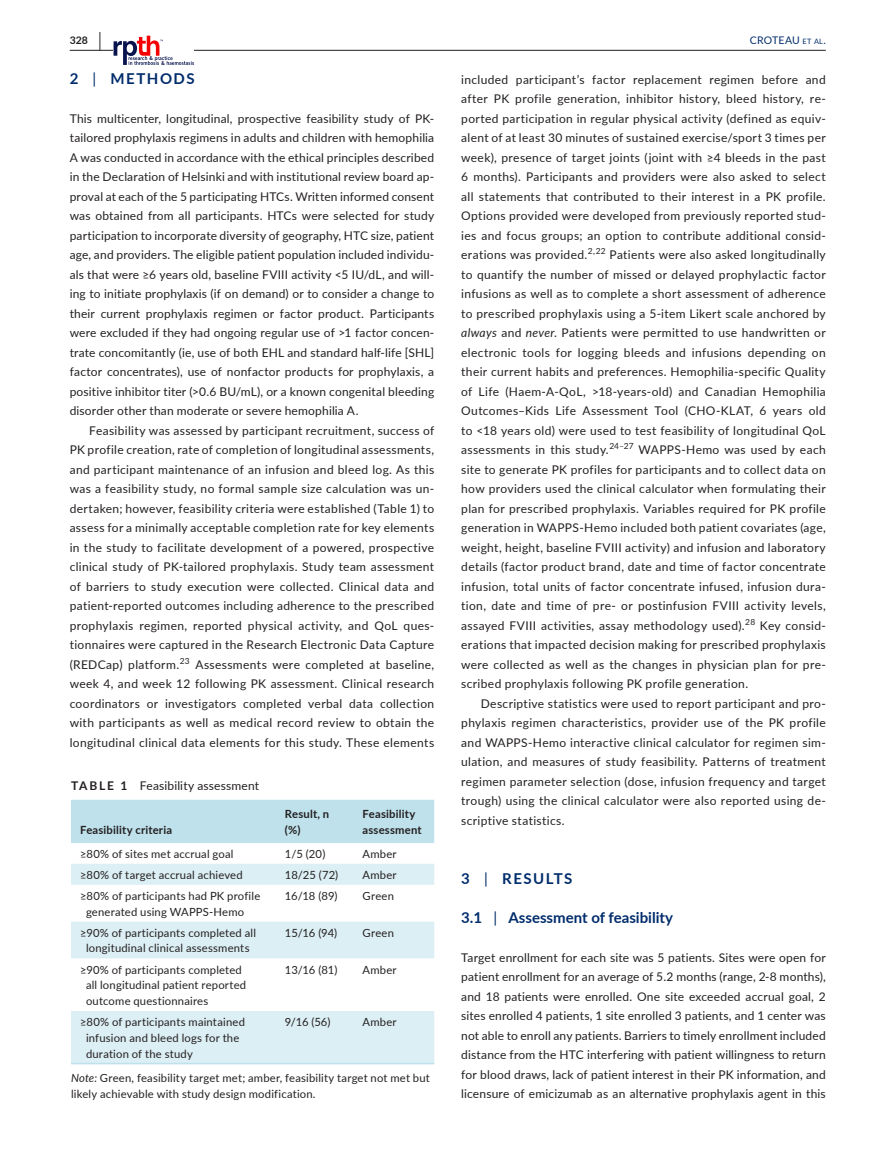
<style>
.page{position:relative;width:893px;height:1174px;background:#fff}
.page>*{position:absolute;margin:0;border:0;box-sizing:border-box;transform-origin:0 0}
.t1{font:700 15px "Lato";color:#002c6b}
.t2{font:700 15px "Lato";letter-spacing:.1em;color:#002c6b}
.t3{font:12px/19.5px "Lato";letter-spacing:.025em;color:#231f20;text-align:justify}
.t4{font:11.25px/15.8px "Lato";letter-spacing:.015em;color:#231f20}
.t5{font:700 11.25px/15.8px "Lato";letter-spacing:.015em;color:#231f20}
.t6{font:10.5px "Lato";letter-spacing:.01em;color:#002c6b}
.t7{font:700 10.5px "Lato";color:#231f20}
.t8{font:8.4px "Lato";letter-spacing:.025em;color:#231f20}
.s1{font-size:19.5px}
.s2{font-size:7.35px}
.s3{font-weight:400}
.s4{font-style:italic}
.s5{font-weight:700}
</style>
<div class="page">
<hr style="left:70px;top:50px;width:756px;height:1px;background:#231f20">
<svg style="left:114px;top:36px;width:80px;height:29px"></svg>
<div style="left:71px;top:799px;width:363px;height:44px;background:#bee1eb"></div>
<svg style="left:71px;top:864px;width:363px;height:198px;fill:#dceff4"></svg>
<hr style="left:71px;top:1062px;width:205px;height:2px;background:#bee1eb">
<hr style="left:276px;top:1062px;width:78px;height:2px;background:#bee1eb">
<hr style="left:354px;top:1062px;width:80px;height:2px;background:#bee1eb">
<p class="t7" style="left:70px;top:33px;width:33px">328 <span class="s1">|</span></p>
<p class="t6" style="left:750px;top:33px;width:77px">CROTEAU <span class="s2">et al</span>.</p>
<p class="t2" style="left:70px;top:67px;width:127px">2 <span class="s3">|</span> METHODS</p>
<p class="t3" style="left:70px;top:108px;width:366px">This multicenter, longitudinal, prospective feasibility study of PK&shy;tailored prophylaxis regimens in adults and children with hemophilia A was conducted in accordance with the ethical principles described in the Declaration of Helsinki and with institutional review board ap&shy;proval at each of the 5 participating HTCs. Written informed consent was obtained from all participants. HTCs were selected for study participation to incorporate diversity of geography, HTC size, patient age, and providers. The eligible patient population included individu&shy;als that were ≥6 years old, baseline FVIII activity &lt;5 IU/dL, and will&shy;ing to initiate prophylaxis (if on demand) or to consider a change to their current prophylaxis regimen or factor product. Participants were excluded if they had ongoing regular use of &gt;1 factor concen&shy;trate concomitantly (ie, use of both EHL and standard half-life [SHL] factor concentrates), use of nonfactor products for prophylaxis, a positive inhibitor titer (&gt;0.6 BU/mL), or a known congenital bleeding disorder other than moderate or severe hemophilia A.</p>
<p class="t3" style="left:70px;top:420px;width:366px;text-indent:20px">Feasibility was assessed by participant recruitment, success of PK profile creation, rate of completion of longitudinal assessments, and participant maintenance of an infusion and bleed log. As this was a feasibility study, no formal sample size calculation was un&shy;dertaken; however, feasibility criteria were established (Table 1) to assess for a minimally acceptable completion rate for key elements in the study to facilitate development of a powered, prospective clinical study of PK-tailored prophylaxis. Study team assessment of barriers to study execution were collected. Clinical data and patient-reported outcomes including adherence to the prescribed prophylaxis regimen, reported physical activity, and QoL ques&shy;tionnaires were captured in the Research Electronic Data Capture (REDCap) platform.</p>
<p class="t3" style="left:461px;top:69px;width:366px">included participant’s factor replacement regimen before and after PK profile generation, inhibitor history, bleed history, re&shy;ported participation in regular physical activity (defined as equiv&shy;alent of at least 30 minutes of sustained exercise/sport 3 times per week), presence of target joints (joint with ≥4 bleeds in the past 6 months). Participants and providers were also asked to select all statements that contributed to their interest in a PK profile.<br>Options provided were developed from previously reported stud&shy;ies and focus groups; an option to contribute additional consid&shy;erations was provided.</p>
<p class="t8" style="left:588px;top:245px;width:19px">2,22</p>
<p class="t3" style="left:461px;top:245px;width:366px;text-indent:148px">Patients were also asked longitudinally to quantify the number of missed or delayed prophylactic factor infusions as well as to complete a short assessment of adherence to prescribed prophylaxis using a 5-item Likert scale anchored by <span class="s4">always</span> and <span class="s4">never</span>. Patients were permitted to use handwritten or electronic tools for logging bleeds and infusions depending on their current habits and preferences. Hemophilia-specific Quality of Life (Haem-A-QoL, &gt;18-years-old) and Canadian Hemophilia Outcomes–Kids Life Assessment Tool (CHO-KLAT, 6 years old to &lt;18 years old) were used to test feasibility of longitudinal QoL assessments in this study.</p>
<p class="t8" style="left:609px;top:440px;width:26px">24‒27</p>
<p class="t3" style="left:461px;top:440px;width:366px;text-indent:177px">WAPPS-Hemo was used by each site to generate PK profiles for participants and to collect data on how providers used the clinical calculator when formulating their plan for prescribed prophylaxis. Variables required for PK profile generation in WAPPS-Hemo included both patient covariates (age, weight, height, baseline FVIII activity) and infusion and laboratory details (factor product brand, date and time of factor concentrate infusion, total units of factor concentrate infused, infusion dura&shy;tion, date and time of pre- or postinfusion FVIII activity levels, assayed FVIII activities, assay methodology used).</p>
<p class="t8" style="left:745px;top:615px;width:11px">28</p>
<p class="t3" style="left:461px;top:615px;width:366px;text-indent:299px">Key consid&shy;erations that impacted decision making for prescribed prophylaxis were collected as well as the changes in physician plan for pre&shy;scribed prophylaxis following PK profile generation.</p>
<p class="t3" style="left:461px;top:693px;width:366px;text-indent:20px">Descriptive statistics were used to report participant and pro&shy;phylaxis regimen characteristics, provider use of the PK profile and WAPPS-Hemo interactive clinical calculator for regimen sim&shy;ulation, and measures of study feasibility. Patterns of treatment regimen parameter selection (dose, infusion frequency and target trough) using the clinical calculator were also reported using de&shy;scriptive statistics.</p>
<p class="t8" style="left:180px;top:654px;width:11px">23</p>
<p class="t3" style="left:70px;top:654px;width:366px;text-indent:126px">Assessments were completed at baseline, week 4, and week 12 following PK assessment. Clinical research coordinators or investigators completed verbal data collection with participants as well as medical record review to obtain the longitudinal clinical data elements for this study. These elements</p>
<p class="t3" style="left:71px;top:775px;width:190px"><span class="s5">TABLE 1</span> Feasibility assessment</p>
<p class="t5" style="left:80px;top:821px;width:94px">Feasibility criteria</p>
<p class="t5" style="left:285px;top:805px;width:46px">Result, n (%)</p>
<p class="t5" style="left:363px;top:805px;width:61px">Feasibility assessment</p>
<p class="t4" style="left:80px;top:845px;width:155px">≥80% of sites met accrual goal</p>
<p class="t4" style="left:285px;top:845px;width:42px">1/5 (20)</p>
<p class="t4" style="left:363px;top:845px;width:36px">Amber</p>
<p class="t4" style="left:80px;top:866px;width:164px">≥80% of target accrual achieved</p>
<p class="t4" style="left:285px;top:866px;width:55px">18/25 (72)</p>
<p class="t4" style="left:363px;top:866px;width:36px">Amber</p>
<p class="t4" style="left:86px;top:887px;width:176px;text-indent:-6px">≥80% of participants had PK profile generated using WAPPS-Hemo</p>
<p class="t4" style="left:285px;top:887px;width:54px">16/18 (89)</p>
<p class="t4" style="left:363px;top:887px;width:33px">Green</p>
<p class="t4" style="left:80px;top:924px;width:178px;text-align:center">≥90% of participants completed all longitudinal clinical assessments</p>
<p class="t4" style="left:285px;top:924px;width:54px">15/16 (94)</p>
<p class="t4" style="left:363px;top:924px;width:33px">Green</p>
<p class="t4" style="left:86px;top:961px;width:162px;text-indent:-6px">≥90% of participants completed all longitudinal patient reported outcome questionnaires</p>
<p class="t4" style="left:285px;top:961px;width:54px">13/16 (81)</p>
<p class="t4" style="left:363px;top:961px;width:36px">Amber</p>
<p class="t4" style="left:86px;top:1013px;width:160px;text-indent:-6px">≥80% of participants maintained infusion and bleed logs for the duration of the study</p>
<p class="t4" style="left:285px;top:1013px;width:47px">9/16 (56)</p>
<p class="t4" style="left:363px;top:1013px;width:36px">Amber</p>
<p class="t4" style="left:71px;top:1070px;width:360px"><span class="s4">Note:</span> Green, feasibility target met; amber, feasibility target not met but likely achievable with study design modification.</p>
<p class="t2" style="left:461px;top:867px;width:113px">3 <span class="s3">|</span> RESULTS</p>
<p class="t1" style="left:461px;top:906px;width:213px">3.1 <span class="s3">|</span> Assessment of feasibility</p>
<p class="t3" style="left:461px;top:947px;width:366px">Target enrollment for each site was 5 patients. Sites were open for patient enrollment for an average of 5.2 months (range, 2-8 months), and 18 patients were enrolled. One site exceeded accrual goal, 2 sites enrolled 4 patients, 1 site enrolled 3 patients, and 1 center was not able to enroll any patients. Barriers to timely enrollment included distance from the HTC interfering with patient willingness to return for blood draws, lack of patient interest in their PK information, and licensure of emicizumab as an alternative prophylaxis agent in this</p>
</div>
